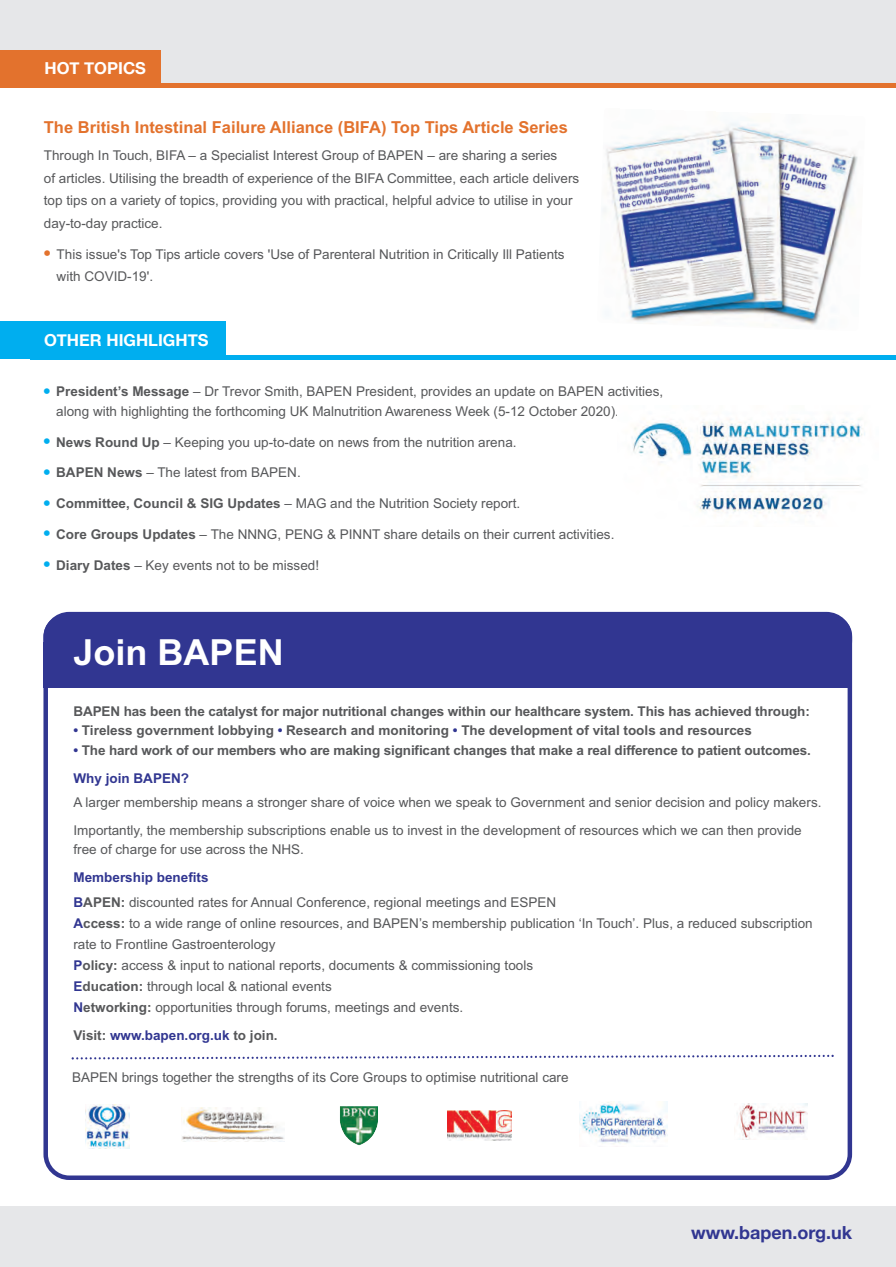
<style>
.page{position:relative;width:896px;height:1267px;background:#fff}
.page>*{position:absolute;margin:0;border:0;box-sizing:border-box;transform-origin:0 0}
.t1{font:700 36px "Arial";color:#fff}
.t2{font:700 18px "Helvetica Neue";color:#313691}
.t3{font:700 16.5px "Arial";color:#e3722d}
.t4{font:700 16.5px "Helvetica Neue";color:#fff}
.t5{font:13.5px/22.5px "Arial";color:#57585a}
.t6{font:700 13.5px "Arial";letter-spacing:-.01em;color:#57585a}
.t7{font:700 13.5px "Arial";color:#313691}
.s1{font-weight:700;font-size:19.5px;color:#e3722d}
.s2{font-weight:700;font-size:19.5px;color:#00aeef}
.s3{font-weight:700}
.s4{color:#313691}
.s5{font-weight:700;color:#313691}
.s6{color:#57585a}
</style>
<div class="page">
<div style="left:0;top:0;width:895px;height:87px;background:#e6e7e9"></div>
<div style="left:0;top:1206px;width:895px;height:61px;background:#e6e7e9"></div>
<div style="left:0;top:50px;width:160px;height:38px;background:#e3722d"></div>
<div style="left:31px;top:83px;width:864px;height:5px;background:#e3722d"></div>
<div style="left:0;top:322px;width:225px;height:37px;background:#00aeef"></div>
<hr style="left:31px;top:355px;width:864px;height:4px;background:#00aeef">
<img style="left:603px;top:122px;width:255px;height:203px">
<svg style="left:43px;top:612px;width:808px;height:568px"></svg>
<div style="left:43px;top:615px;width:808px;height:47px;background:#313691;border-radius:21px"></div>
<div style="left:43px;top:642px;width:808px;height:46px;background:#313691"></div>
<img style="left:85px;top:1104px;width:45px;height:44px">
<img style="left:340px;top:1106px;width:38px;height:28px">
<img style="left:181px;top:1107px;width:103px;height:34px">
<img style="left:447px;top:1110px;width:64px;height:31px">
<img style="left:579px;top:1101px;width:88px;height:45px">
<img style="left:734px;top:1103px;width:72px;height:37px">
<svg style="left:70px;top:1054px;width:763px;height:7px"></svg>
<img style="left:632px;top:418px;width:233px;height:95px">
<p class="t4" style="left:44px;top:58px;width:103px">HOT TOPICS</p>
<p class="t3" style="left:44px;top:122px;width:525px">The British Intestinal Failure Alliance (BIFA) Top Tips Article Series</p>
<p class="t5" style="left:44px;top:145px;width:536px">Through In Touch, BIFA – a Specialist Interest Group of BAPEN – are sharing a series<br>of articles. Utilising the breadth of experience of the BIFA Committee, each article delivers top tips on a variety of topics, providing you with practical, helpful advice to utilise in your day-to-day practice.</p>
<p class="t5" style="left:57px;top:244px;width:509px;text-indent:-13px"><span class="s1">•</span> This issue's Top Tips article covers 'Use of Parenteral Nutrition in Critically Ill Patients with COVID-19'.</p>
<p class="t4" style="left:44px;top:329px;width:166px">OTHER HIGHLIGHTS</p>
<p class="t5" style="left:56px;top:383px;width:608px;line-height:19.5px;text-indent:-13px"><span class="s2">•</span> <span class="s3">President’s Message</span> – Dr Trevor Smith, BAPEN President, provides an update on BAPEN activities, along with highlighting the forthcoming UK Malnutrition Awareness Week (5-12 October 2020).</p>
<p class="t5" style="left:43px;top:432px;width:474px"><span class="s2">•</span> <span class="s3">News Round Up</span> – Keeping you up-to-date on news from the nutrition arena.</p>
<p class="t5" style="left:43px;top:463px;width:259px"><span class="s2">•</span> <span class="s3">BAPEN News</span> – The latest from BAPEN.</p>
<p class="t5" style="left:43px;top:493px;width:478px"><span class="s2">•</span> <span class="s3">Committee, Council &amp; SIG Updates</span> – MAG and the Nutrition Society report.</p>
<p class="t5" style="left:43px;top:524px;width:572px"><span class="s2">•</span> <span class="s3">Core Groups Updates</span> – The NNNG, PENG &amp; PINNT share details on their current activities.</p>
<p class="t5" style="left:43px;top:555px;width:277px"><span class="s2">•</span> <span class="s3">Diary Dates</span> – Key events not to be missed!</p>
<p class="t1" style="left:73px;top:640px;width:212px">Join BAPEN</p>
<p class="t6" style="left:73px;top:706px;width:737px">BAPEN has been the catalyst for major nutritional changes within our healthcare system. This has achieved through:</p>
<p class="t6" style="left:73px;top:726px;width:679px"><span class="s4">•</span> Tireless government lobbying <span class="s4">•</span> Research and monitoring <span class="s4">•</span> The development of vital tools and resources</p>
<p class="t6" style="left:73px;top:745px;width:738px"><span class="s4">•</span> The hard work of our members who are making significant changes that make a real difference to patient outcomes.</p>
<p class="t7" style="left:73px;top:773px;width:117px">Why join BAPEN?</p>
<p class="t5" style="left:73px;top:792px;width:749px">A larger membership means a stronger share of voice when we speak to Government and senior decision and policy makers.</p>
<p class="t5" style="left:73px;top:821px;width:729px;line-height:19.5px">Importantly, the membership subscriptions enable us to invest in the development of resources which we can then provide free of charge for use across the NHS.</p>
<p class="t7" style="left:73px;top:872px;width:137px">Membership benefits</p>
<p class="t5" style="left:73px;top:893px;width:484px"><span class="s5">B</span><span class="s3">APEN:</span> discounted rates for Annual Conference, regional meetings and ESPEN</p>
<p class="t5" style="left:73px;top:914px;width:740px;line-height:21px"><span class="s5">A</span><span class="s3">ccess:</span> to a wide range of online resources, and BAPEN’s membership publication ‘In Touch’. Plus, a reduced subscription rate to Frontline Gastroenterology</p>
<p class="t5" style="left:73px;top:956px;width:461px"><span class="s5">P</span><span class="s3">olicy:</span> access &amp; input to national reports, documents &amp; commissioning tools</p>
<p class="t5" style="left:73px;top:977px;width:260px"><span class="s5">E</span><span class="s3">ducation:</span> through local &amp; national events</p>
<p class="t5" style="left:73px;top:998px;width:391px"><span class="s5">N</span><span class="s3">etworking:</span> opportunities through forums, meetings and events.</p>
<p class="t7" style="left:73px;top:1031px;width:206px"><span class="s6">Visit:</span> www.bapen.org.uk <span class="s6">to join.</span></p>
<p class="t5" style="left:72px;top:1067px;width:497px">BAPEN brings together the strengths of its Core Groups to optimise nutritional care</p>
<p class="t2" style="left:690px;top:1222px;width:162px">www.bapen.org.uk</p>
</div>
